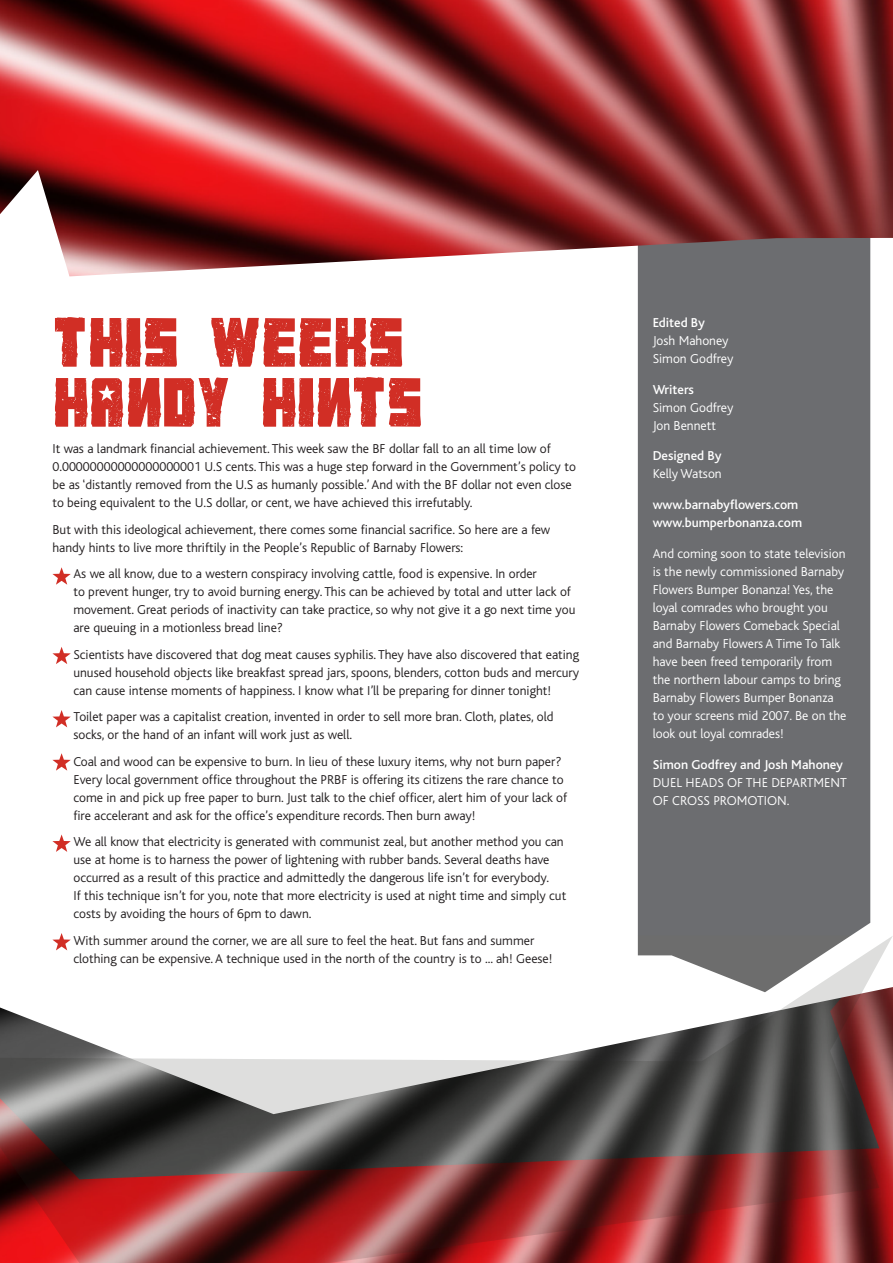
<style>
.page{position:relative;width:893px;height:1263px;background:#fff}
.page>*{position:absolute;margin:0;border:0;box-sizing:border-box;transform-origin:0 0}
.t1{font:900 60px/60px "Kon Qa";color:#d12e25}
.t2{font:300 13.5px/18px "Bliss";color:#231f20}
.t3{font:300 13.5px/18px "Bliss";color:#fff}
.t4{font:500 13.5px/18px "Bliss";color:#fff}
</style>
<div class="page">
<div style="left:638px;top:302px;width:232px;height:633px;background:#6c6d70"></div>
<svg style="left:0;top:935px;width:893px;height:328px"></svg>
<img style="left:0;top:0;width:893px;height:302px">
<svg style="left:52px;top:567px;width:19px;height:18px"></svg>
<svg style="left:52px;top:647px;width:19px;height:17px"></svg>
<svg style="left:52px;top:710px;width:19px;height:17px"></svg>
<svg style="left:52px;top:753px;width:19px;height:18px"></svg>
<svg style="left:52px;top:834px;width:19px;height:18px"></svg>
<svg style="left:52px;top:933px;width:19px;height:17px"></svg>
<h1 class="t1" style="left:52px;top:315px;width:372px">THIS WEEKS<br>HANDY HINTS</h1>
<p class="t2" style="left:52px;top:440px;width:525px">It was a landmark financial achievement. This week saw the BF dollar fall to an all time low of 0.00000000000000000001 U.S cents. This was a huge step forward in the Government’s policy to be as ‘distantly removed from the U.S as humanly possible.’ And with the BF dollar not even close to being equivalent to the U.S dollar, or cent, we have achieved this irrefutably.</p>
<p class="t2" style="left:52px;top:520px;width:499px">But with this ideological achievement, there comes some financial sacrifice. So here are a few handy hints to live more thriftily in the People’s Republic of Barnaby Flowers:</p>
<p class="t2" style="left:73px;top:565px;width:504px">As we all know, due to a western conspiracy involving cattle, food is expensive. In order<br>to prevent hunger, try to avoid burning energy. This can be achieved by total and utter lack of movement. Great periods of inactivity can take practice, so why not give it a go next time you are queuing in a motionless bread line?</p>
<p class="t2" style="left:73px;top:645px;width:507px;text-align:justify">Scientists have discovered that dog meat causes syphilis. They have also discovered that eating unused household objects like breakfast spread jars, spoons, blenders, cotton buds and mercury can cause intense moments of happiness. I know what I’ll be preparing for dinner tonight!</p>
<p class="t2" style="left:73px;top:708px;width:482px">Toilet paper was a capitalist creation, invented in order to sell more bran. Cloth, plates, old socks, or the hand of an infant will work just as well.</p>
<p class="t2" style="left:73px;top:752px;width:495px">Coal and wood can be expensive to burn. In lieu of these luxury items, why not burn paper?<br>Every local government office throughout the PRBF is offering its citizens the rare chance to come in and pick up free paper to burn. Just talk to the chief officer, alert him of your lack of fire accelerant and ask for the office’s expenditure records. Then burn away!</p>
<p class="t2" style="left:73px;top:833px;width:494px">We all know that electricity is generated with communist zeal, but another method you can use at home is to harness the power of lightening with rubber bands. Several deaths have occurred as a result of this practice and admittedly the dangerous life isn’t for everybody.<br>If this technique isn’t for you, note that more electricity is used at night time and simply cut costs by avoiding the hours of 6pm to dawn.</p>
<p class="t2" style="left:73px;top:932px;width:481px">With summer around the corner, we are all sure to feel the heat. But fans and summer clothing can be expensive. A technique used in the north of the country is to ... ah! Geese!</p>
<p class="t4" style="left:653px;top:314px;width:54px">Edited By</p>
<p class="t3" style="left:653px;top:332px;width:82px">Josh Mahoney<br>Simon Godfrey</p>
<p class="t4" style="left:653px;top:380px;width:43px">Writers</p>
<p class="t3" style="left:653px;top:398px;width:82px">Simon Godfrey<br>Jon Bennett</p>
<p class="t4" style="left:653px;top:447px;width:70px">Designed By</p>
<p class="t3" style="left:653px;top:465px;width:70px">Kelly Watson</p>
<p class="t4" style="left:653px;top:496px;width:151px">www.barnabyflowers.com www.bumperbonanza.com</p>
<p class="t3" style="left:653px;top:545px;width:195px">And coming soon to state television is the newly commissioned Barnaby<br>Flowers Bumper Bonanza! Yes, the loyal comrades who brought you<br>Barnaby Flowers Comeback Special and Barnaby Flowers A Time To Talk have been freed temporarily from the northern labour camps to bring<br>Barnaby Flowers Bumper Bonanza to your screens mid 2007. Be on the look out loyal comrades!</p>
<p class="t4" style="left:653px;top:755px;width:192px">Simon Godfrey and Josh Mahoney</p>
<p class="t3" style="left:653px;top:773px;width:196px">DUEL HEADS OF THE DEPARTMENT<br>OF CROSS PROMOTION.</p>
</div>
